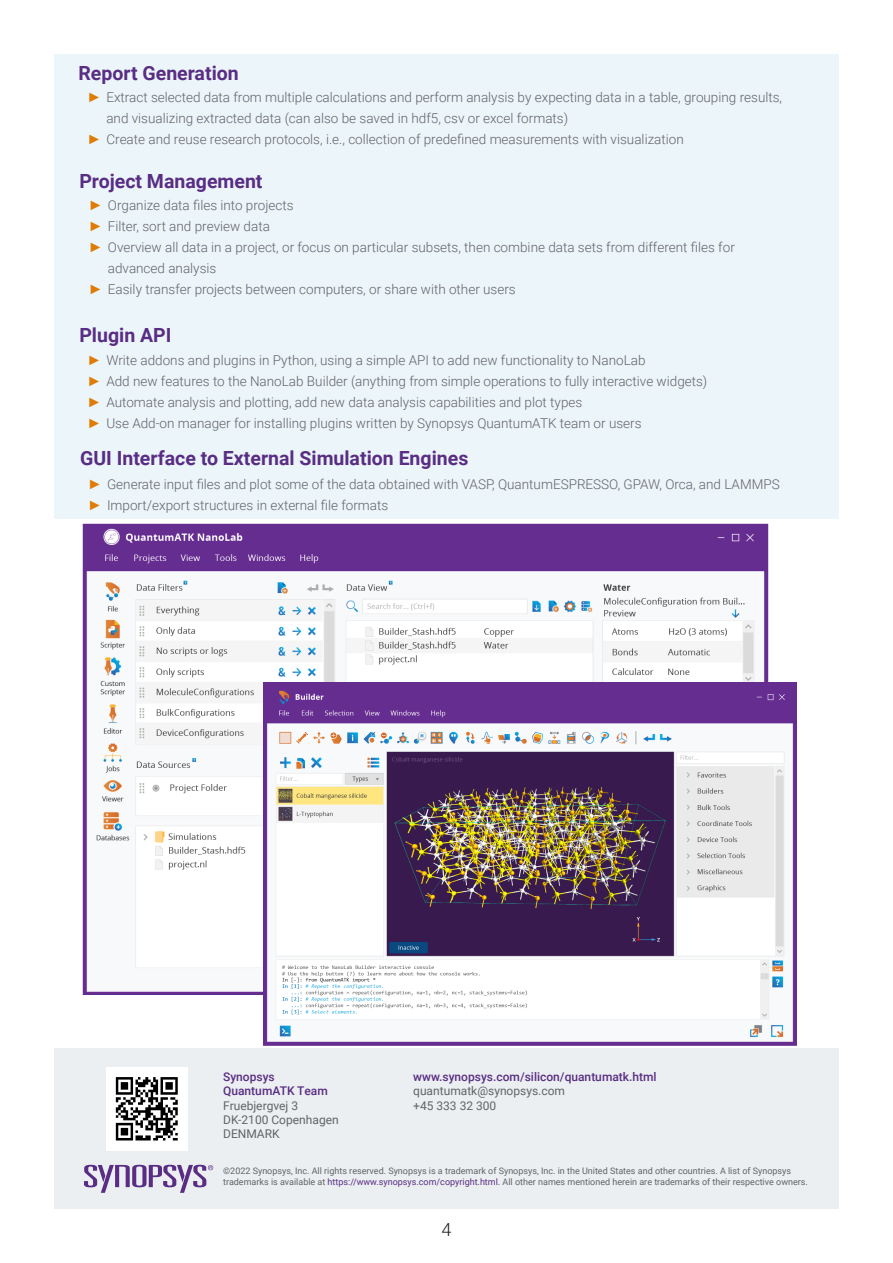
<style>
.page{position:relative;width:893px;height:1263px;background:#fff}
.page>*{position:absolute;margin:0;border:0;box-sizing:border-box;transform-origin:0 0}
.HEADING_1{font:700 19.5px "Roboto";color:#592d83}
.t1{font:300 18px "Roboto";color:#231f20}
.t2{font:300 13.5px/21px "Roboto";color:#636366}
.t3{font:12px "Roboto";color:#636366}
.t4{font:500 12px "Roboto";color:#592d83}
.t5{font:9px "Roboto";color:#636366}
.s1{font-family:"Arial Narrow";font-weight:400;color:#e07c05}
.s2{color:#592d83}
</style>
<div class="page">
<div style="left:54px;top:54px;width:784px;height:465px;background:#ebf5fa"></div>
<div style="left:54px;top:1048px;width:785px;height:161px;background:#ebeff1"></div>
<img style="left:107px;top:1067px;width:80px;height:83px">
<svg style="left:84px;top:1165px;width:129px;height:28px"></svg>
<img style="left:82px;top:523px;width:686px;height:472px">
<img style="left:264px;top:683px;width:532px;height:362px">
<p class="HEADING_1" style="left:78px;top:59px;width:162px">Report Generation</p>
<p class="t2" style="left:106px;top:87px;width:677px;text-indent:-17px"><span class="s1">►</span> Extract selected data from multiple calculations and perform analysis by expecting data in a table, grouping results, and visualizing extracted data (can also be saved in hdf5, csv or excel formats)</p>
<p class="t2" style="left:89px;top:129px;width:596px"><span class="s1">►</span> Create and reuse research protocols, i.e., collection of predefined measurements with visualization</p>
<p class="HEADING_1" style="left:79px;top:167px;width:185px">Project Management</p>
<p class="t2" style="left:91px;top:195px;width:204px"><span class="s1">►</span> Organize data files into projects</p>
<p class="t2" style="left:91px;top:216px;width:181px"><span class="s1">►</span> Filter, sort and preview data</p>
<p class="t2" style="left:108px;top:237px;width:628px;text-indent:-17px"><span class="s1">►</span> Overview all data in a project, or focus on particular subsets, then combine data sets from different files for advanced analysis</p>
<p class="t2" style="left:91px;top:279px;width:426px"><span class="s1">►</span> Easily transfer projects between computers, or share with other users</p>
<p class="HEADING_1" style="left:79px;top:322px;width:94px">Plugin API</p>
<p class="t2" style="left:89px;top:349px;width:558px"><span class="s1">►</span> Write addons and plugins in Python, using a simple API to add new functionality to NanoLab</p>
<p class="t2" style="left:89px;top:370px;width:619px"><span class="s1">►</span> Add new features to the NanoLab Builder (anything from simple operations to fully interactive widgets)</p>
<p class="t2" style="left:89px;top:391px;width:494px"><span class="s1">►</span> Automate analysis and plotting, add new data analysis capabilities and plot types</p>
<p class="t2" style="left:89px;top:412px;width:554px"><span class="s1">►</span> Use Add-on manager for installing plugins written by Synopsys QuantumATK team or users</p>
<p class="HEADING_1" style="left:80px;top:444px;width:390px">GUI Interface to External Simulation Engines</p>
<p class="t2" style="left:90px;top:473px;width:691px"><span class="s1">►</span> Generate input files and plot some of the data obtained with VASP, QuantumESPRESSO, GPAW, Orca, and LAMMPS</p>
<p class="t2" style="left:90px;top:494px;width:300px"><span class="s1">►</span> Import/export structures in external file formats</p>
<p class="t4" style="left:223px;top:1068px;width:53px">Synopsys</p>
<p class="t4" style="left:223px;top:1082px;width:106px">QuantumATK Team</p>
<p class="t3" style="left:223px;top:1097px;width:77px">Fruebjergvej 3</p>
<p class="t3" style="left:223px;top:1111px;width:117px">DK-2100 Copenhagen</p>
<p class="t3" style="left:223px;top:1126px;width:58px">DENMARK</p>
<p class="t4" style="left:413px;top:1068px;width:245px">www.synopsys.com/silicon/quantumatk.html</p>
<p class="t3" style="left:413px;top:1082px;width:153px">quantumatk@synopsys.com</p>
<p class="t3" style="left:413px;top:1097px;width:85px">+45 333 32 300</p>
<p class="t5" style="left:223px;top:1165px;width:569px">©2022 Synopsys, Inc. All rights reserved. Synopsys is a trademark of Synopsys, Inc. in the United States and other countries. A list of Synopsys</p>
<p class="t5" style="left:223px;top:1175px;width:586px">trademarks is available at <span class="s2">https://www.synopsys.com/copyright.html</span>. All other names mentioned herein are trademarks of their respective owners.</p>
<h2 class="t1" style="left:441px;top:1217px;width:11px">4</h2>
</div>
